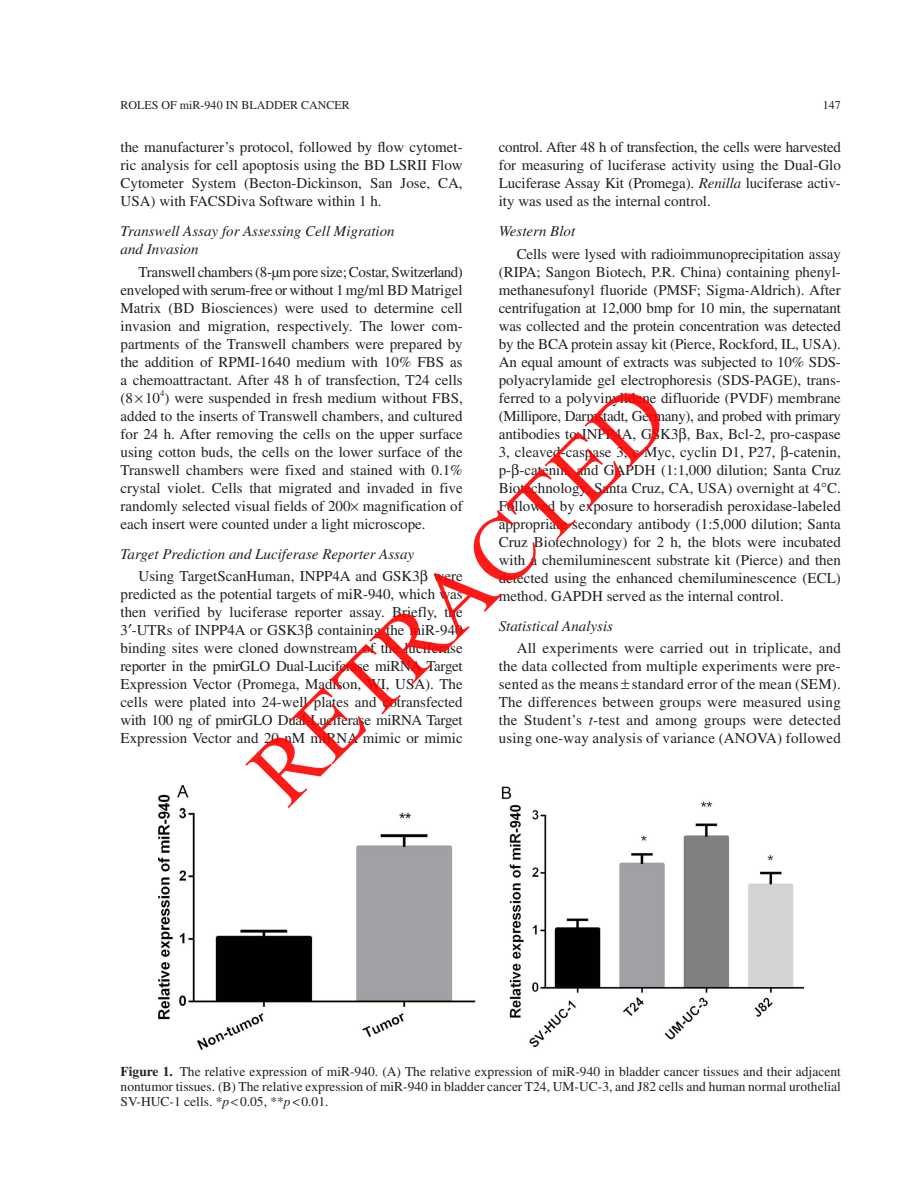
<style>
.page{position:relative;width:918px;height:1188px;background:#fff}
.page>*{position:absolute;margin:0;border:0;box-sizing:border-box;transform-origin:0 0}
.t1{font:92.85px "Times New Roman";color:rgb(255 0 0/.9)}
.t2{font:15px/18px "Times";color:#231f20;text-align:justify}
.t3{font:italic 15px/18px "Times";color:#231f20}
.t4{font:13.5px/15px "Times";color:#231f20;text-align:justify}
.t5{font:12px "Times";color:#231f20}
.s1{font-style:italic}
.s2{font-weight:700}
</style>
<div class="page">
<img style="left:158px;top:785px;width:645px;height:264px">
<p class="t5" style="left:121px;top:98px;width:231px">ROLES OF miR-940 IN BLADDER CANCER</p>
<p class="t5" style="left:823px;top:98px;width:19px">147</p>
<p class="t2" style="left:121px;top:138px;width:343px">the manufacturer’s protocol, followed by flow cytomet&shy;ric analysis for cell apoptosis using the BD LSRII Flow Cytometer System (Becton-Dickinson, San Jose, CA, USA) with FACSDiva Software within 1 h.</p>
<p class="t3" style="left:121px;top:222px;width:276px">Transwell Assay for Assessing Cell Migration and Invasion</p>
<p class="t2" style="left:121px;top:262px;width:344px;text-indent:18px">Transwell chambers (8-µm pore size; Costar, Switzerland) enveloped with serum-free or without 1 mg/ml BD Matrigel Matrix (BD Biosciences) were used to determine cell invasion and migration, respectively. The lower com&shy;partments of the Transwell chambers were prepared by the addition of RPMI-1640 medium with 10% FBS as a chemoattractant. After 48 h of transfection, T24 cells (8 10<sup>4</sup>) were suspended in fresh medium without FBS, added to the inserts of Transwell chambers, and cultured for 24 h. After removing the cells on the upper surface using cotton buds, the cells on the lower surface of the Transwell chambers were fixed and stained with 0.1% crystal violet. Cells that migrated and invaded in five randomly selected visual fields of 200 magnification of each insert were counted under a light microscope.</p>
<p class="t3" style="left:121px;top:544px;width:295px">Target Prediction and Luciferase Reporter Assay</p>
<p class="t2" style="left:121px;top:567px;width:344px;text-indent:18px">Using TargetScanHuman, INPP4A and GSK3 were predicted as the potential targets of miR-940, which was then verified by luciferase reporter assay. Briefly, the 3 -UTRs of INPP4A or GSK3 containing the miR-940 binding sites were cloned downstream of the luciferase reporter in the pmirGLO Dual-Luciferase miRNA Target Expression Vector (Promega, Madison, WI, USA). The cells were plated into 24-well plates and cotransfected with 100 ng of pmirGLO Dual-Luciferase miRNA Target Expression Vector and 20 nM miRNA mimic or mimic</p>
<p class="t2" style="left:499px;top:138px;width:344px">control. After 48 h of transfection, the cells were harvested for measuring of luciferase activity using the Dual-Glo Luciferase Assay Kit (Promega). <span class="s1">Renilla</span> luciferase activ&shy;ity was used as the internal control.</p>
<p class="t3" style="left:499px;top:222px;width:78px">Western Blot</p>
<p class="t2" style="left:499px;top:244px;width:344px;text-indent:18px">Cells were lysed with radioimmunoprecipitation assay (RIPA; Sangon Biotech, P.R. China) containing phenyl&shy;methanesufonyl fluoride (PMSF; Sigma-Aldrich). After centrifugation at 12,000 bmp for 10 min, the supernatant was collected and the protein concentration was detected by the BCA protein assay kit (Pierce, Rockford, IL, USA).<br>An equal amount of extracts was subjected to 10% SDS&shy;polyacrylamide gel electrophoresis (SDS-PAGE), trans&shy;ferred to a polyvinylidene difluoride (PVDF) membrane (Millipore, Darmstadt, Germany), and probed with primary antibodies to INPP4A, GSK3 , Bax, Bcl-2, pro-caspase 3, cleaved-caspase 3, c-Myc, cyclin D1, P27, -catenin, p- -catenin, and GAPDH (1:1,000 dilution; Santa Cruz Biotechnology, Santa Cruz, CA, USA) overnight at 4 C.<br>Followed by exposure to horseradish peroxidase-labeled appropriate secondary antibody (1:5,000 dilution; Santa Cruz Biotechnology) for 2 h, the blots were incubated with a chemiluminescent substrate kit (Pierce) and then detected using the enhanced chemiluminescence (ECL) method. GAPDH served as the internal control.</p>
<p class="t3" style="left:499px;top:616px;width:116px">Statistical Analysis</p>
<p class="t2" style="left:499px;top:639px;width:344px;text-indent:18px">All experiments were carried out in triplicate, and the data collected from multiple experiments were pre&shy;sented as the means standard error of the mean (SEM).<br>The differences between groups were measured using the Student’s <span class="s1">t</span>-test and among groups were detected using one-way analysis of variance (ANOVA) followed</p>
<h1 class="t1" style="left:219px;top:741px;width:548px;rotate:-45deg">RETRACTED</h1>
<p class="t4" style="left:121px;top:1064px;width:722px"><span class="s2">Figure 1.</span> The relative expression of miR-940. (A) The relative expression of miR-940 in bladder cancer tissues and their adjacent nontumor tissues. (B) The relative expression of miR-940 in bladder cancer T24, UM-UC-3, and J82 cells and human normal urothelial SV-HUC-1 cells. *<span class="s1">p</span> 0.05, **<span class="s1">p</span> 0.01.</p>
</div>
